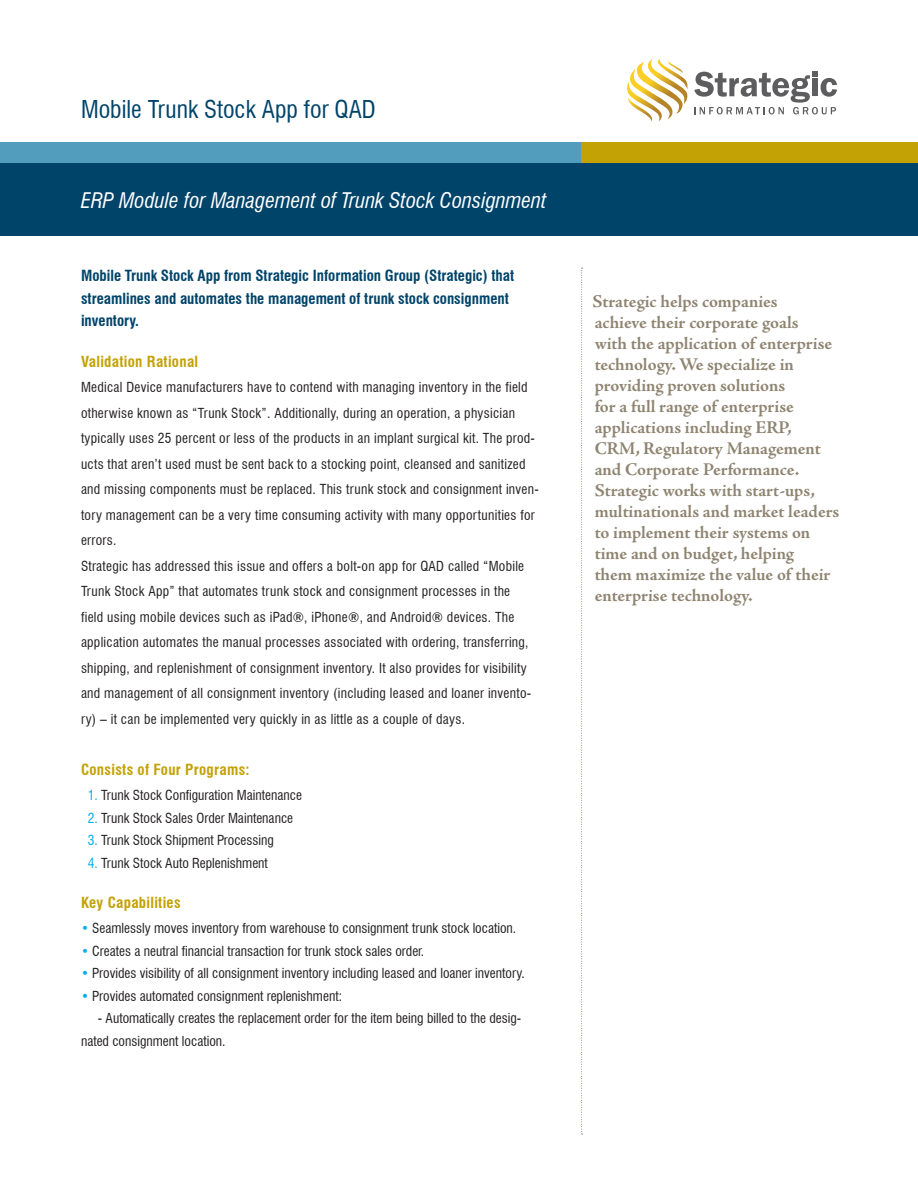
<style>
.page{position:relative;width:918px;height:1188px;background:#fff}
.page>*{position:absolute;margin:0;border:0;box-sizing:border-box;transform-origin:0 0}
.DS_Title{font:condensed 24px "Swiss 721 BT";color:#00446a}
.DS_Subtitle{font:italic condensed 21px "Swiss 721 BT";color:#fff}
.t1{font:700 18px/21px "Adobe Jenson Pro";letter-spacing:-.005em;color:#8e8471}
.Intro_Paragraph{font:700 condensed 15px/22.5px "Swiss 721 BT";color:#00446a}
.Section_Head{font:700 condensed 15px "Swiss 721 BT";letter-spacing:.02em;color:#c2a205}
.Intro_Paragraph-2{font:700 condensed 15px "Swiss 721 BT";letter-spacing:.02em;color:#c2a205}
.Section_Head-2{font:condensed 13.5px/25.5px "Swiss 721 BT";letter-spacing:.02em;color:#231f20}
.Section_Head-3{font:condensed 13.5px/22.5px "Swiss 721 BT";color:#231f20}
.s1{color:#00aeef}
</style>
<div class="page">
<div style="left:0;top:143px;width:918px;height:92px;background:#00446a"></div>
<div style="left:0;top:143px;width:608px;height:20px;background:#529cbe"></div>
<svg style="left:581px;top:268px;width:2px;height:867px"></svg>
<div style="left:582px;top:143px;width:336px;height:20px;background:#c2a205"></div>
<svg style="left:694px;top:72px;width:143px;height:42px"></svg>
<img style="left:627px;top:59px;width:61px;height:63px">
<p class="DS_Title" style="left:81px;top:95px;width:296px">Mobile Trunk Stock App for QAD</p>
<p class="DS_Subtitle" style="left:81px;top:188px;width:467px">ERP Module for Management of Trunk Stock Consignment</p>
<p class="Intro_Paragraph" style="left:81px;top:265px;width:435px">Mobile Trunk Stock App from Strategic Information Group (Strategic) that streamlines and automates the management of trunk stock consignment inventory.</p>
<p class="Intro_Paragraph-2" style="left:81px;top:352px;width:119px">Validation Rational</p>
<p class="Section_Head-2" style="left:81px;top:375px;width:459px">Medical Device manufacturers have to contend with managing inventory in the field otherwise known as “Trunk Stock”. Additionally, during an operation, a physician typically uses 25 percent or less of the products in an implant surgical kit. The prod&shy;ucts that aren’t used must be sent back to a stocking point, cleansed and sanitized and missing components must be replaced. This trunk stock and consignment inven&shy;tory management can be a very time consuming activity with many opportunities for errors.</p>
<p class="Section_Head-2" style="left:81px;top:553px;width:452px">Strategic has addressed this issue and offers a bolt-on app for QAD called “Mobile Trunk Stock App” that automates trunk stock and consignment processes in the field using mobile devices such as iPad®, iPhone®, and Android® devices. The application automates the manual processes associated with ordering, transferring, shipping, and replenishment of consignment inventory. It also provides for visibility and management of all consignment inventory (including leased and loaner invento&shy;ry) – it can be implemented very quickly in as little as a couple of days.</p>
<p class="Section_Head" style="left:81px;top:760px;width:170px">Consists of Four Programs:</p>
<p class="Section_Head-3" style="left:88px;top:784px;width:216px"><span class="s1">1.</span> Trunk Stock Configuration Maintenance</p>
<p class="Section_Head-3" style="left:88px;top:806px;width:207px"><span class="s1">2.</span> Trunk Stock Sales Order Maintenance</p>
<p class="Section_Head-3" style="left:88px;top:829px;width:188px"><span class="s1">3.</span> Trunk Stock Shipment Processing</p>
<p class="Section_Head-3" style="left:88px;top:851px;width:182px"><span class="s1">4.</span> Trunk Stock Auto Replenishment</p>
<p class="Section_Head" style="left:81px;top:894px;width:101px">Key Capabilities</p>
<p class="Section_Head-3" style="left:81px;top:917px;width:437px"><span class="s1">•</span> Seamlessly moves inventory from warehouse to consignment trunk stock location.</p>
<p class="Section_Head-3" style="left:81px;top:940px;width:345px"><span class="s1">•</span> Creates a neutral financial transaction for trunk stock sales order.</p>
<p class="Section_Head-3" style="left:81px;top:962px;width:445px"><span class="s1">•</span> Provides visibility of all consignment inventory including leased and loaner inventory.</p>
<p class="Section_Head-3" style="left:81px;top:985px;width:263px"><span class="s1">•</span> Provides automated consignment replenishment:</p>
<p class="Section_Head-3" style="left:81px;top:1007px;width:442px;text-indent:17px">- Automatically creates the replacement order for the item being billed to the desig&shy;nated consignment location.</p>
<p class="t1" style="left:592px;top:292px;width:248px">Strategic helps companies<br>achieve their corporate goals<br>with the application of enterprise technology. We specialize in providing proven solutions<br>for a full range of enterprise applications including ERP,<br>CRM, Regulatory Management and Corporate Performance.<br>Strategic works with start-ups, multinationals and market leaders to implement their systems on time and on budget, helping<br>them maximize the value of their enterprise technology.</p>
</div>
